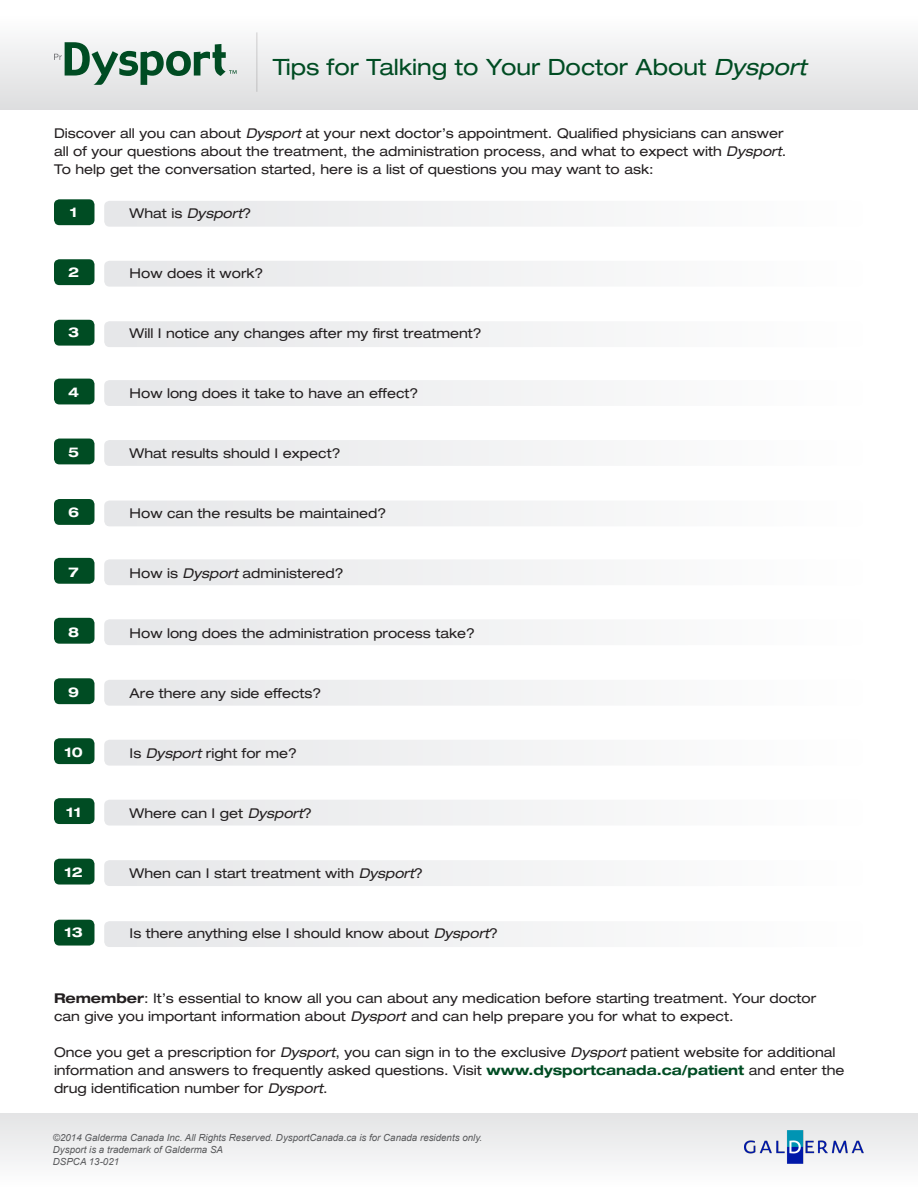
<style>
.page{position:relative;width:918px;height:1188px;background:#fff}
.page>*{position:absolute;margin:0;border:0;box-sizing:border-box;transform-origin:0 0}
.t1{font:expanded 22.5px "Helvetica Neue";color:#004c23}
.t2{font:expanded 13.5px/18px "Helvetica Neue";color:#231f20}
.t3{font:700 expanded 13.5px "Helvetica Neue";color:#fff}
.t4{font:italic 9.75px "Arial";color:#57585a}
.s1{font-style:italic}
.s2{font-weight:700}
.s3{font-weight:700;color:#004c23}
</style>
<div class="page">
<div style="left:104px;top:201px;width:759px;height:26px;background:#f2f2f3;border-radius:5px"></div>
<div style="left:104px;top:380px;width:759px;height:26px;background:#f2f2f3;border-radius:5px"></div>
<div style="left:104px;top:559px;width:759px;height:26px;background:#f2f2f3;border-radius:5px"></div>
<div style="left:104px;top:740px;width:759px;height:26px;background:#f2f2f3;border-radius:5px"></div>
<div style="left:104px;top:261px;width:759px;height:26px;background:#f2f2f3;border-radius:5px"></div>
<div style="left:104px;top:440px;width:759px;height:26px;background:#f2f2f3;border-radius:5px"></div>
<div style="left:104px;top:619px;width:759px;height:26px;background:#f2f2f3;border-radius:5px"></div>
<div style="left:104px;top:800px;width:759px;height:26px;background:#f2f2f3;border-radius:5px"></div>
<div style="left:104px;top:321px;width:759px;height:26px;background:#f2f2f3;border-radius:5px"></div>
<div style="left:104px;top:501px;width:759px;height:25px;background:#f2f2f3;border-radius:5px"></div>
<div style="left:104px;top:680px;width:759px;height:26px;background:#f2f2f3;border-radius:5px"></div>
<div style="left:104px;top:860px;width:759px;height:26px;background:#f2f2f3;border-radius:5px"></div>
<div style="left:104px;top:921px;width:759px;height:26px;background:#f2f2f3;border-radius:5px"></div>
<div style="left:54px;top:199px;width:40px;height:26px;background:#004c23;border-radius:5px"></div>
<div style="left:54px;top:379px;width:40px;height:25px;background:#004c23;border-radius:5px"></div>
<div style="left:54px;top:558px;width:40px;height:26px;background:#004c23;border-radius:5px"></div>
<div style="left:54px;top:738px;width:40px;height:26px;background:#004c23;border-radius:5px"></div>
<div style="left:54px;top:259px;width:40px;height:26px;background:#004c23;border-radius:5px"></div>
<div style="left:54px;top:439px;width:40px;height:25px;background:#004c23;border-radius:5px"></div>
<div style="left:54px;top:618px;width:40px;height:26px;background:#004c23;border-radius:5px"></div>
<div style="left:54px;top:798px;width:40px;height:26px;background:#004c23;border-radius:5px"></div>
<div style="left:54px;top:320px;width:40px;height:26px;background:#004c23;border-radius:5px"></div>
<div style="left:54px;top:499px;width:40px;height:26px;background:#004c23;border-radius:5px"></div>
<div style="left:54px;top:678px;width:40px;height:26px;background:#004c23;border-radius:5px"></div>
<div style="left:54px;top:859px;width:40px;height:26px;background:#004c23;border-radius:5px"></div>
<div style="left:54px;top:920px;width:40px;height:26px;background:#004c23;border-radius:5px"></div>
<div style="left:0;top:0;width:918px;height:109px;background:linear-gradient(to bottom,#fff,#dddedf)"></div>
<div style="left:0;top:1114px;width:918px;height:74px;background:#f1f1f2"></div>
<svg style="left:54px;top:42px;width:183px;height:43px"></svg>
<hr style="left:256px;top:32px;width:1px;height:60px;background:#231f20">
<img style="left:745px;top:1131px;width:119px;height:32px">
<p class="t1" style="left:273px;top:53px;width:535px">Tips for Talking to Your Doctor About <span class="s1">Dysport</span></p>
<p class="t2" style="left:54px;top:124px;width:734px">Discover all you can about <span class="s1">Dysport</span> at your next doctor’s appointment. Qualified physicians can answer all of your questions about the treatment, the administration process, and what to expect with <span class="s1">Dysport</span>.</p>
<p class="t2" style="left:54px;top:160px;width:601px">To help get the conversation started, here is a list of questions you may want to ask:</p>
<p class="t3" style="left:70px;top:203px;width:9px">1</p>
<p class="t2" style="left:130px;top:204px;width:123px">What is <span class="s1">Dysport</span>?</p>
<p class="t3" style="left:68px;top:263px;width:13px">2</p>
<p class="t2" style="left:130px;top:264px;width:135px">How does it work?</p>
<p class="t3" style="left:68px;top:323px;width:13px">3</p>
<p class="t2" style="left:130px;top:324px;width:354px">Will I notice any changes after my first treatment?</p>
<p class="t3" style="left:68px;top:383px;width:13px">4</p>
<p class="t2" style="left:130px;top:384px;width:291px">How long does it take to have an effect?</p>
<p class="t3" style="left:68px;top:443px;width:13px">5</p>
<p class="t2" style="left:130px;top:444px;width:213px">What results should I expect?</p>
<p class="t3" style="left:68px;top:503px;width:13px">6</p>
<p class="t2" style="left:130px;top:504px;width:258px">How can the results be maintained?</p>
<p class="t3" style="left:69px;top:563px;width:12px">7</p>
<p class="t2" style="left:130px;top:564px;width:216px">How is <span class="s1">Dysport</span> administered?</p>
<p class="t3" style="left:68px;top:623px;width:13px">8</p>
<p class="t2" style="left:130px;top:624px;width:347px">How long does the administration process take?</p>
<p class="t3" style="left:68px;top:683px;width:13px">9</p>
<p class="t2" style="left:130px;top:684px;width:194px">Are there any side effects?</p>
<p class="t3" style="left:64px;top:743px;width:20px">10</p>
<p class="t2" style="left:130px;top:744px;width:169px">Is <span class="s1">Dysport</span> right for me?</p>
<p class="t3" style="left:66px;top:803px;width:17px">11</p>
<p class="t2" style="left:130px;top:804px;width:184px">Where can I get <span class="s1">Dysport</span>?</p>
<p class="t3" style="left:64px;top:863px;width:20px">12</p>
<p class="t2" style="left:130px;top:864px;width:295px">When can I start treatment with <span class="s1">Dysport</span>?</p>
<p class="t3" style="left:64px;top:923px;width:20px">13</p>
<p class="t2" style="left:130px;top:924px;width:370px">Is there anything else I should know about <span class="s1">Dysport</span>?</p>
<p class="t2" style="left:54px;top:989px;width:764px"><span class="s2">Remember</span>: It’s essential to know all you can about any medication before starting treatment. Your doctor can give you important information about <span class="s1">Dysport</span> and can help prepare you for what to expect.</p>
<p class="t2" style="left:54px;top:1043px;width:792px">Once you get a prescription for <span class="s1">Dysport</span>, you can sign in to the exclusive <span class="s1">Dysport</span> patient website for additional information and answers to frequently asked questions. Visit <span class="s3">www.dysportcanada.ca/patient</span> and enter the drug identification number for <span class="s1">Dysport</span>.</p>
<p class="t4" style="left:53px;top:1131px;width:431px">©2014 Galderma Canada Inc. All Rights Reserved. DysportCanada.ca is for Canada residents only.</p>
<p class="t4" style="left:53px;top:1143px;width:172px">Dysport is a trademark of Galderma SA</p>
<p class="t4" style="left:53px;top:1155px;width:68px">DSPCA 13-021</p>
</div>
